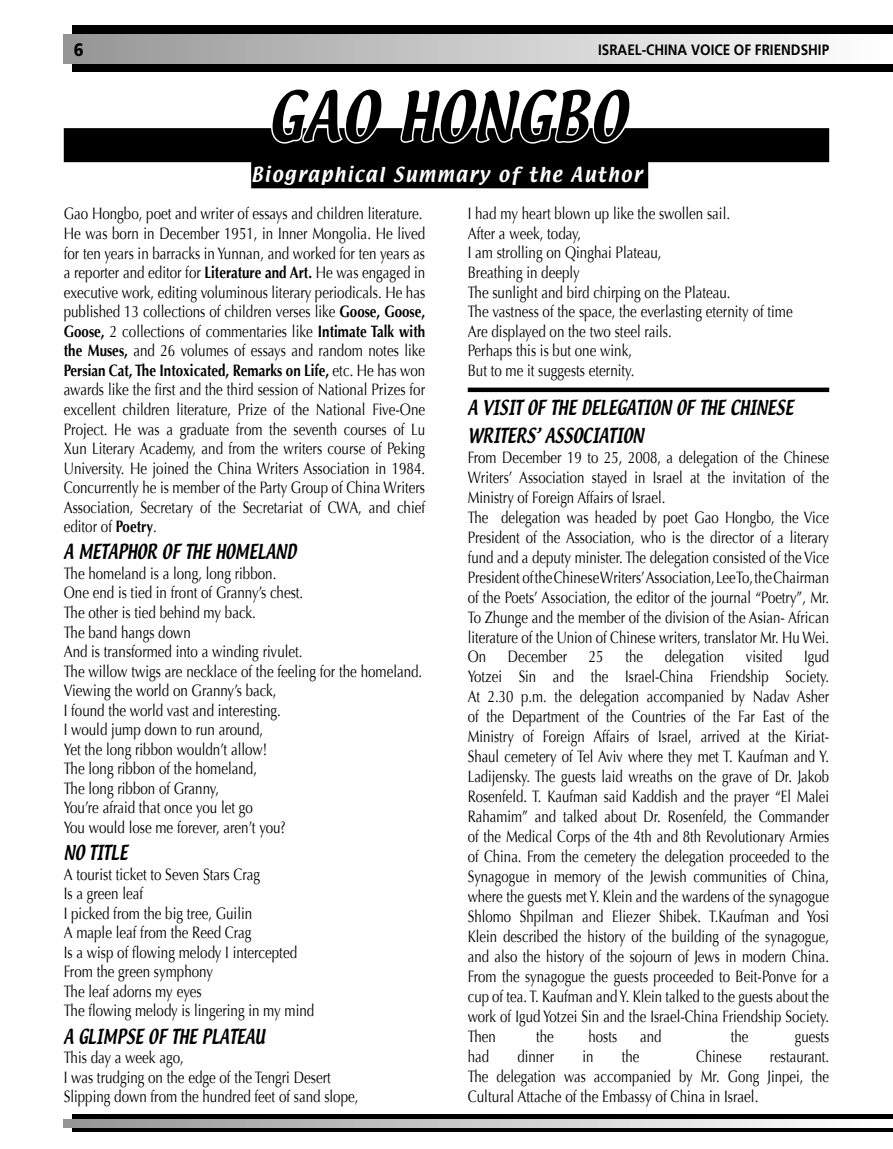
<style>
.page{position:relative;width:893px;height:1149px;background:#fff}
.page>*{position:absolute;margin:0;border:0;box-sizing:border-box;transform-origin:0 0}
.t1{font:60px "Textile";letter-spacing:.03em;color:#000;scale:.9 1}
.t2{font:18px/27.5px "Textile";color:#000;scale:.82 1}
.t3{font:18px "Textile";color:#000;scale:.81 1}
.t4{font:18px "Textile";letter-spacing:.1em;color:#fff;scale:.95 1}
.t5{font:900 18px "Frutiger";color:#000;scale:.9 1}
.t6{font:16.5px/19.5px "Optima";color:#000;scale:.81 1}
.t7{font:16.5px/20px "Optima";color:#000;text-align:justify;scale:.8 1}
.t8{font:700 15px "Frutiger";color:#000;scale:.9 1}
.s1{font-weight:700}
</style>
<div class="page">
<div style="left:72px;top:26px;width:821px;height:46px;background:#000"></div>
<svg style="left:64px;top:34px;width:829px;height:30px;background:#cdcdcd"></svg>
<div style="left:72px;top:1114px;width:821px;height:17px;background:linear-gradient(to right,#000,#000)"></div>
<svg style="left:64px;top:1118px;width:829px;height:9px;background:#b4b4b4"></svg>
<div style="left:64px;top:128px;width:765px;height:34px;background:#000"></div>
<div style="left:251px;top:158px;width:397px;height:30px;background:#000"></div>
<svg style="left:270px;top:25px;width:114px;height:119px"></svg>
<svg style="left:399px;top:128px;width:233px;height:16px"></svg>
<div style="left:468px;top:387px;width:361px;height:5px;background:#000"></div>
<p class="t5" style="left:74px;top:39px;width:13px">6</p>
<p class="t8" style="left:598px;top:41px;width:258px">ISRAEL-CHINA VOICE OF FRIENDSHIP</p>
<h1 class="t1" style="left:268px;top:74px;width:399px">GAO HONGBO</h1>
<p class="t4" style="left:251px;top:162px;width:413px">Biographical Summary of the Author</p>
<p class="t6" style="left:64px;top:204px;width:448px">Gao Hongbo, poet and writer of essays and children literature.<br>He was born in December 1951, in Inner Mongolia. He lived for ten years in barracks in Yunnan, and worked for ten years as a reporter and editor for <span class="s1">Literature and Art.</span> He was engaged in executive work, editing voluminous literary periodicals. He has published 13 collections of children verses like <span class="s1">Goose, Goose, Goose,</span> 2 collections of commentaries like <span class="s1">Intimate Talk with the Muses,</span> and 26 volumes of essays and random notes like <span class="s1">Persian Cat, The Intoxicated, Remarks on Life,</span> etc. He has won awards like the first and the third session of National Prizes for excellent children literature, Prize of the National Five-One Project. He was a graduate from the seventh courses of Lu Xun Literary Academy, and from the writers course of Peking University. He joined the China Writers Association in 1984.<br>Concurrently he is member of the Party Group of China Writers Association, Secretary of the Secretariat of CWA, and chief editor of <span class="s1">Poetry</span>.</p>
<p class="t3" style="left:64px;top:539px;width:288px">A METAPHOR OF THE HOMELAND</p>
<p class="t6" style="left:64px;top:563px;width:444px">The homeland is a long, long ribbon.<br>One end is tied in front of Granny’s chest.<br>The other is tied behind my back.<br>The band hangs down<br>And is transformed into a winding rivulet.<br>The willow twigs are necklace of the feeling for the homeland.<br>Viewing the world on Granny’s back,<br>I found the world vast and interesting.<br>I would jump down to run around,<br>Yet the long ribbon wouldn’t allow!<br>The long ribbon of the homeland,<br>The long ribbon of Granny,<br>You’re afraid that once you let go<br>You would lose me forever, aren’t you?</p>
<p class="t3" style="left:64px;top:839px;width:80px">NO TITLE</p>
<p class="t6" style="left:64px;top:864px;width:311px">A tourist ticket to Seven Stars Crag<br>Is a green leaf<br>I picked from the big tree, Guilin<br>A maple leaf from the Reed Crag<br>Is a wisp of flowing melody I intercepted<br>From the green symphony<br>The leaf adorns my eyes<br>The flowing melody is lingering in my mind</p>
<p class="t3" style="left:64px;top:1023px;width:249px">A GLIMPSE OF THE PLATEAU</p>
<p class="t6" style="left:64px;top:1047px;width:365px">This day a week ago,<br>I was trudging on the edge of the Tengri Desert<br>Slipping down from the hundred feet of sand slope,</p>
<p class="t6" style="left:468px;top:204px;width:403px">I had my heart blown up like the swollen sail.<br>After a week, today,<br>I am strolling on Qinghai Plateau,<br>Breathing in deeply<br>The sunlight and bird chirping on the Plateau.<br>The vastness of the space, the everlasting eternity of time Are displayed on the two steel rails.<br>Perhaps this is but one wink,<br>But to me it suggests eternity.</p>
<p class="t2" style="left:468px;top:394px;width:399px">A VISIT OF THE DELEGATION OF THE CHINESE<br>WRITERS’ ASSOCIATION</p>
<p class="t7" style="left:468px;top:447px;width:453px;text-align:left">From December 19 to 25, 2008, a delegation of the Chinese Writers’ Association stayed in Israel at the invitation of the Ministry of Foreign Affairs of Israel.<br>The delegation was headed by poet Gao Hongbo, the Vice President of the Association, who is the director of a literary fund and a deputy minister. The delegation consisted of the Vice President of the Chinese Writers’ Association, Lee To, the Chairman of the Poets’ Association, the editor of the journal “Poetry”, Mr.<br>To Zhunge and the member of the division of the Asian- African literature of the Union of Chinese writers, translator Mr. Hu Wei.<br>On</p>
<p class="t7" style="left:468px;top:647px;width:453px;text-indent:336px">Igud Yotzei Sin and the Israel-China Friendship Society.<br>At 2.30 p.m. the delegation accompanied by Nadav Asher of the Department of the Countries of the Far East of the Ministry of Foreign Affairs of Israel, arrived at the Kiriat-Shaul cemetery of Tel Aviv where they met T. Kaufman and Y.<br>Ladijensky. The guests laid wreaths on the grave of Dr. Jakob Rosenfeld. T. Kaufman said Kaddish and the prayer “El Malei Rahamim” and talked about Dr. Rosenfeld, the Commander of the Medical Corps of the 4th and 8th Revolutionary Armies of China. From the cemetery the delegation proceeded to the Synagogue in memory of the Jewish communities of China, where the guests met Y. Klein and the wardens of the synagogue Shlomo Shpilman and Eliezer Shibek. T.Kaufman and Yosi Klein described the history of the building of the synagogue, and also the history of the sojourn of Jews in modern China.<br>From the synagogue the guests proceeded to Beit-Ponve for a cup of tea. T. Kaufman and Y. Klein talked to the guests about the work of Igud Yotzei Sin and the Israel-China Friendship Society.<br>Then</p>
<p class="t7" style="left:508px;top:647px;width:76px">December</p>
<p class="t7" style="left:589px;top:647px;width:20px">25</p>
<p class="t7" style="left:625px;top:647px;width:24px">the</p>
<p class="t7" style="left:665px;top:647px;width:76px">delegation</p>
<p class="t7" style="left:746px;top:647px;width:47px">visited</p>
<p class="t7" style="left:536px;top:1026px;width:24px">the</p>
<p class="t7" style="left:589px;top:1026px;width:37px">hosts</p>
<p class="t7" style="left:640px;top:1026px;width:28px">and</p>
<p class="t7" style="left:731px;top:1026px;width:24px">the</p>
<p class="t7" style="left:795px;top:1026px;width:45px">guests</p>
<p class="t7" style="left:468px;top:1046px;width:28px">had</p>
<p class="t7" style="left:517px;top:1046px;width:47px">dinner</p>
<p class="t7" style="left:582px;top:1046px;width:15px">in</p>
<p class="t7" style="left:622px;top:1046px;width:24px">the</p>
<p class="t7" style="left:696px;top:1046px;width:58px">Chinese</p>
<p class="t7" style="left:468px;top:1046px;width:453px;text-indent:302px">restaurant.<br>The delegation was accompanied by Mr. Gong Jinpei, the Cultural Attache of the Embassy of China in Israel.</p>
</div>
